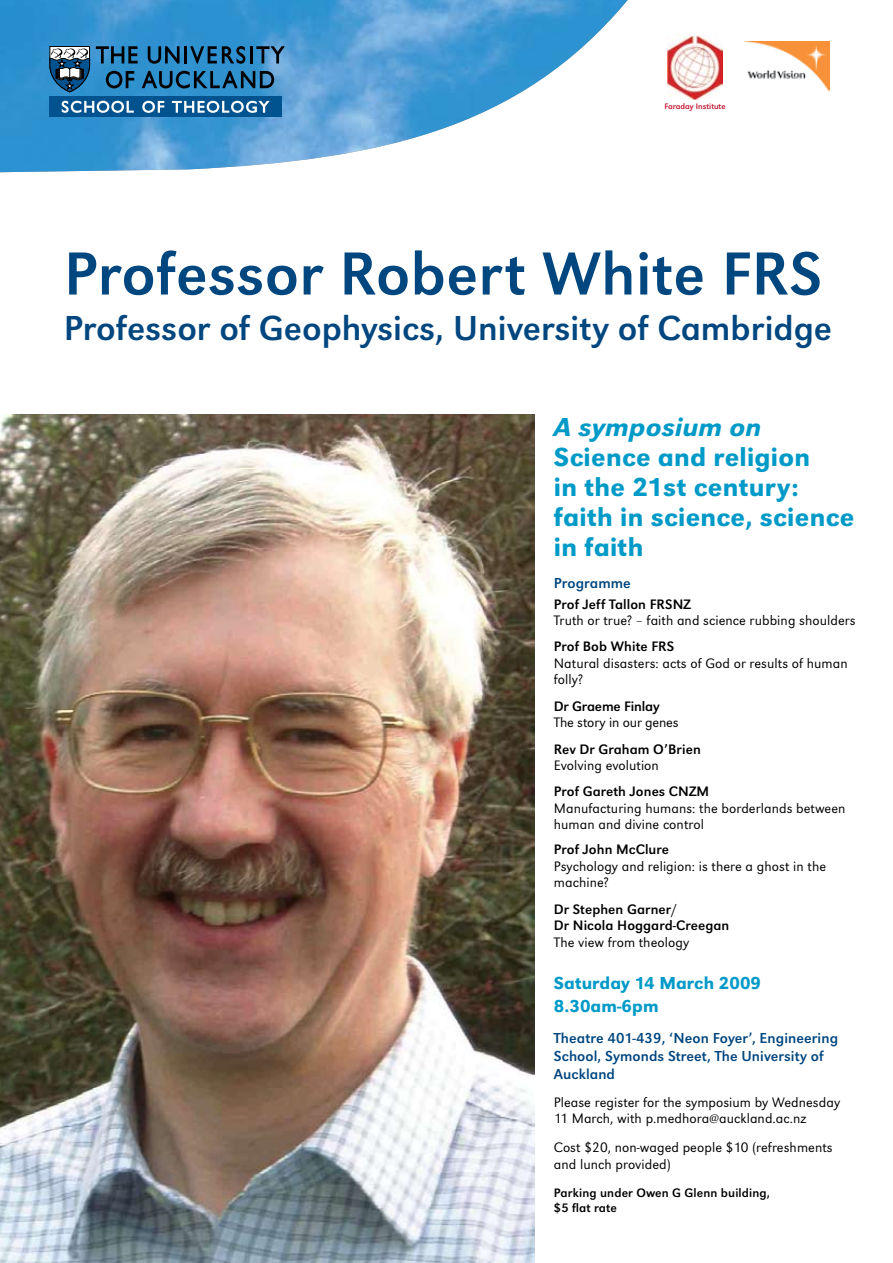
<style>
.page{position:relative;width:893px;height:1263px;background:#fff}
.page>*{position:absolute;margin:0;border:0;box-sizing:border-box;transform-origin:0 0}
.t1{font:63px "Grot Macron Reg";letter-spacing:.005em;color:#00467f}
.t2{font:36px "Grot Macron Reg";color:#00467f}
.t3{font:500 27px/30px "Grot Macron";letter-spacing:.01em;color:#009ac8}
.t4{font:27px "Grot Macron Medium Ita";letter-spacing:.01em;color:#009ac8}
.t5{font:500 18px/23.5px "Grot Macron";letter-spacing:.005em;color:#009ac8}
.t6{font:15px/18px "Grot Macron Reg";letter-spacing:.005em;color:#00467f}
.t7{font:300 14.25px/16.5px "Grot Macron";letter-spacing:.005em;color:#000}
.t8{font:14.25px/16.5px "Grot Macron Reg";letter-spacing:.005em;color:#000}
.t9{font:12.75px/15px "Grot Macron Reg";letter-spacing:.01em;color:#000}
.t10{font:8.25px "Grot Macron Reg";color:#c41230}
</style>
<div class="page">
<img style="left:744px;top:41px;width:85px;height:51px">
<img style="left:668px;top:34px;width:54px;height:65px">
<img style="left:0;top:0;width:628px;height:415px">
<img style="left:0;top:415px;width:535px;height:848px">
<svg style="left:148px;top:46px;width:32px;height:18px"></svg>
<svg style="left:190px;top:46px;width:55px;height:18px"></svg>
<hr style="left:184px;top:46px;width:3px;height:17px;background:#000">
<hr style="left:250px;top:46px;width:3px;height:17px;background:#000">
<svg style="left:96px;top:46px;width:42px;height:17px"></svg>
<svg style="left:256px;top:46px;width:29px;height:17px"></svg>
<svg style="left:106px;top:71px;width:28px;height:17px"></svg>
<svg style="left:142px;top:71px;width:132px;height:17px;background:#1f5c82"></svg>
<svg style="left:50px;top:46px;width:40px;height:47px"></svg>
<div style="left:50px;top:97px;width:232px;height:20px;background:#00538e"></div>
<svg style="left:62px;top:101px;width:72px;height:12px"></svg>
<svg style="left:142px;top:101px;width:22px;height:12px"></svg>
<svg style="left:172px;top:101px;width:98px;height:12px"></svg>
<p class="t10" style="left:664px;top:101px;width:63px">Faraday Institute</p>
<h1 class="t1" style="left:64px;top:237px;width:760px">Professor Robert White FRS</h1>
<h2 class="t2" style="left:64px;top:307px;width:770px">Professor of Geophysics, University of Cambridge</h2>
<h3 class="t4" style="left:554px;top:411px;width:209px">A symposium on</h3>
<h3 class="t3" style="left:554px;top:442px;width:302px">Science and religion<br>in the 21st century: faith in science, science in faith</h3>
<p class="t6" style="left:554px;top:574px;width:79px">Programme</p>
<p class="t8" style="left:554px;top:596px;width:138px">Prof Jeff Tallon FRSNZ</p>
<p class="t7" style="left:554px;top:612px;width:303px">Truth or true? – faith and science rubbing shoulders</p>
<p class="t8" style="left:554px;top:639px;width:122px">Prof Bob White FRS</p>
<p class="t7" style="left:554px;top:655px;width:295px">Natural disasters: acts of God or results of human folly?</p>
<p class="t8" style="left:554px;top:698px;width:107px">Dr Graeme Finlay</p>
<p class="t7" style="left:554px;top:714px;width:126px">The story in our genes</p>
<p class="t8" style="left:554px;top:741px;width:148px">Rev Dr Graham O’Brien</p>
<p class="t7" style="left:554px;top:757px;width:107px">Evolving evolution</p>
<p class="t8" style="left:554px;top:783px;width:157px">Prof Gareth Jones CNZM</p>
<p class="t7" style="left:554px;top:800px;width:293px">Manufacturing humans: the borderlands between human and divine control</p>
<p class="t8" style="left:554px;top:841px;width:117px">Prof John McClure</p>
<p class="t7" style="left:554px;top:858px;width:274px">Psychology and religion: is there a ghost in the machine?</p>
<p class="t8" style="left:554px;top:901px;width:177px">Dr Stephen Garner/<br>Dr Nicola Hoggard-Creegan</p>
<p class="t7" style="left:554px;top:934px;width:137px">The view from theology</p>
<p class="t5" style="left:554px;top:971px;width:209px">Saturday 14 March 2009<br>8.30am-6pm</p>
<p class="t6" style="left:554px;top:1029px;width:286px">Theatre 401-439, ‘Neon Foyer’, Engineering<br>School, Symonds Street, The University of<br>Auckland</p>
<p class="t7" style="left:554px;top:1094px;width:288px">Please register for the symposium by Wednesday<br>11 March, with p.medhora@auckland.ac.nz</p>
<p class="t7" style="left:554px;top:1139px;width:280px">Cost $20, non-waged people $10 (refreshments and lunch provided)</p>
<p class="t9" style="left:554px;top:1185px;width:218px">Parking under Owen G Glenn building, $5 flat rate</p>
</div>
